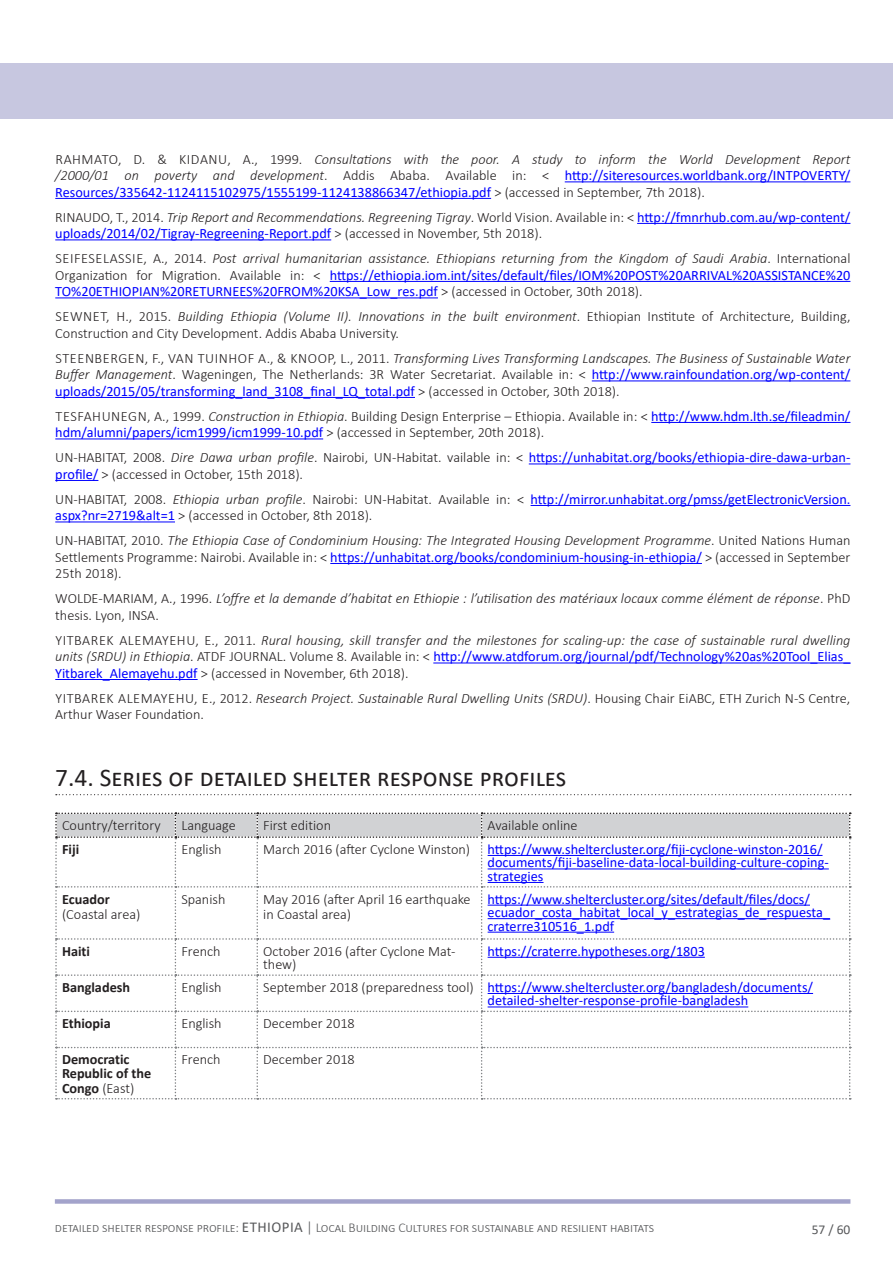
<style>
.page{position:relative;width:893px;height:1263px;background:#fff}
.page>*{position:absolute;margin:0;border:0;box-sizing:border-box;transform-origin:0 0}
.Sous_titre_2{font:25.5px "Calibri";color:#231f20}
.Footnotes{font:300 14.25px/16.5px "Calibri";color:#231f20}
.t1{font:14.25px/16.5px "Calibri";color:#00f}
.texte{font:italic 300 14.25px/16.5px "Calibri";color:#231f20}
.texte-2{font:300 14.25px/16.5px "Calibri";color:#231f20}
.Footnotes-2{font:700 14.25px/15px "Calibri";color:#231f20}
.texte-3{font:700 14.25px "Calibri";color:#231f20}
.t2{font:300 13.5px "Calibri";letter-spacing:-.01em;color:#57585a}
.t3{font:13.5px "Calibri";color:#57585a}
.s1{font-weight:300;color:#231f20}
.s2{font-weight:300;font-style:italic;color:#231f20}
.s3{font-style:italic}
.s4{font-weight:400;color:#00f}
.s5{font-style:normal}
.s6{font-weight:400;font-style:normal;color:#00f}
.s7{font-weight:300}
.s8{font-weight:400;font-size:15px}
.s9{font-size:15px}
</style>
<div class="page">
<div style="left:0;top:64px;width:893px;height:55px;background:#c7c7e0"></div>
<div style="left:55px;top:1199px;width:795px;height:5px;background:#a3a3cb"></div>
<hr style="left:565px;top:181px;width:285px;height:1px;background:#00f">
<hr style="left:55px;top:198px;width:436px;height:1px;background:#00f">
<hr style="left:637px;top:223px;width:213px;height:1px;background:#00f">
<hr style="left:55px;top:239px;width:276px;height:1px;background:#00f">
<hr style="left:330px;top:281px;width:520px;height:1px;background:#00f">
<hr style="left:55px;top:297px;width:383px;height:1px;background:#00f">
<hr style="left:592px;top:380px;width:258px;height:1px;background:#00f">
<hr style="left:55px;top:397px;width:360px;height:1px;background:#00f">
<hr style="left:651px;top:422px;width:199px;height:1px;background:#00f">
<hr style="left:55px;top:438px;width:268px;height:1px;background:#00f">
<hr style="left:529px;top:463px;width:321px;height:1px;background:#00f">
<hr style="left:55px;top:480px;width:43px;height:1px;background:#00f">
<hr style="left:531px;top:505px;width:319px;height:1px;background:#00f">
<hr style="left:55px;top:521px;width:120px;height:1px;background:#00f">
<hr style="left:330px;top:563px;width:372px;height:1px;background:#00f">
<hr style="left:433px;top:662px;width:417px;height:1px;background:#00f">
<hr style="left:55px;top:679px;width:143px;height:1px;background:#00f">
<svg style="left:55px;top:812px;width:796px;height:287px"></svg>
<hr style="left:488px;top:855px;width:334px;height:1px;background:#00f">
<hr style="left:488px;top:868px;width:341px;height:1px;background:#00f">
<hr style="left:488px;top:882px;width:55px;height:1px;background:#00f">
<hr style="left:488px;top:905px;width:322px;height:1px;background:#00f">
<hr style="left:488px;top:918px;width:342px;height:1px;background:#00f">
<hr style="left:488px;top:932px;width:126px;height:1px;background:#00f">
<hr style="left:488px;top:957px;width:217px;height:1px;background:#00f">
<hr style="left:488px;top:993px;width:325px;height:1px;background:#00f">
<hr style="left:488px;top:1006px;width:260px;height:1px;background:#00f">
<svg style="left:56px;top:794px;width:795px;height:1px"></svg>
<p class="t1" style="left:55px;top:150px;width:797px;text-align:justify"><span class="s1">RAHMATO, D. &amp; KIDANU, A., 1999.</span> <span class="s2">Consultations with the poor. A study to inform the World Development Report /2000/01 on poverty and development</span><span class="s1">. Addis Ababa. Available in: &lt;</span> http://siteresources.worldbank.org/INTPOVERTY/ Resources/335642-1124115102975/1555199-1124138866347/ethiopia.pdf <span class="s1">&gt; (accessed in September, 7th 2018).</span></p>
<p class="t1" style="left:55px;top:208px;width:797px"><span class="s1">RINAUDO, T., 2014.</span> <span class="s2">Trip Report and Recommendations. Regreening Tigray</span><span class="s1">. World Vision. Available in: &lt;</span> http://fmnrhub.com.au/wp-content/ uploads/2014/02/Tigray-Regreening-Report.pdf <span class="s1">&gt; (accessed in November, 5th 2018).</span></p>
<p class="t1" style="left:55px;top:250px;width:797px;text-align:justify"><span class="s1">SEIFESELASSIE, A., 2014.</span> <span class="s2">Post arrival humanitarian assistance. Ethiopians returning from the Kingdom of Saudi Arabia</span><span class="s1">. International Organization for Migration. Available in: &lt;</span> https://ethiopia.iom.int/sites/default/files/IOM%20POST%20ARRIVAL%20ASSISTANCE%20<br>TO%20ETHIOPIAN%20RETURNEES%20FROM%20KSA_Low_res.pdf <span class="s1">&gt; (accessed in October, 30th 2018).</span></p>
<p class="Footnotes" style="left:55px;top:308px;width:797px">SEWNET, H., 2015. <span class="s3">Building Ethiopia (Volume II). Innovations in the built environment</span>. Ethiopian Institute of Architecture, Building,<br>Construction and City Development. Addis Ababa University.</p>
<p class="Footnotes" style="left:55px;top:350px;width:797px;text-align:justify">STEENBERGEN, F., VAN TUINHOF A., &amp; KNOOP, L., 2011. <span class="s3">Transforming Lives Transforming Landscapes. The Business of Sustainable Water Buffer Management</span>. Wageningen, The Netherlands: 3R Water Secretariat. Available in: &lt; <span class="s4">http://www.rainfoundation.org/wp-content/ uploads/2015/05/transforming_land_3108_final_LQ_total.pdf</span> &gt; (accessed in October, 30th 2018).</p>
<p class="Footnotes" style="left:55px;top:408px;width:797px">TESFAHUNEGN, A., 1999. <span class="s3">Construction in Ethiopia</span>. Building Design Enterprise – Ethiopia. Available in: &lt; <span class="s4">http://www.hdm.lth.se/fileadmin/ hdm/alumni/papers/icm1999/icm1999-10.pdf</span> &gt; (accessed in September, 20th 2018).</p>
<p class="Footnotes" style="left:55px;top:449px;width:797px">UN-HABITAT, 2008. <span class="s3">Dire Dawa urban profile</span>. Nairobi, UN-Habitat. vailable in: &lt; <span class="s4">https://unhabitat.org/books/ethiopia-dire-dawa-urban&shy;profile/</span> &gt; (accessed in October, 15th 2018).</p>
<p class="Footnotes" style="left:55px;top:491px;width:797px">UN-HABITAT, 2008. <span class="s3">Ethiopia urban profile</span>. Nairobi: UN-Habitat. Available in: &lt; <span class="s4">http://mirror.unhabitat.org/pmss/getElectronicVersion. aspx?nr=2719&amp;alt=1</span> &gt; (accessed in October, 8th 2018).</p>
<p class="Footnotes" style="left:55px;top:532px;width:797px;text-align:justify">UN-HABITAT, 2010. <span class="s3">The Ethiopia Case of Condominium Housing: The Integrated Housing Development Programme</span>. United Nations Human Settlements Programme: Nairobi. Available in: &lt; <span class="s4">https://unhabitat.org/books/condominium-housing-in-ethiopia/</span> &gt; (accessed in September 25th 2018).</p>
<p class="texte" style="left:55px;top:590px;width:797px"><span class="s5">WOLDE-MARIAM, A., 1996.</span> L’offre et la demande d’habitat en Ethiopie : l’utilisation des matériaux locaux comme élément de réponse<span class="s5">. PhD thesis. Lyon, INSA.</span></p>
<p class="texte" style="left:55px;top:632px;width:797px;text-align:justify"><span class="s5">YITBAREK ALEMAYEHU, E., 2011.</span> Rural housing, skill transfer and the milestones for scaling-up: the case of sustainable rural dwelling units (SRDU) in Ethiopia<span class="s5">. ATDF JOURNAL. Volume 8. Available in: &lt;</span> <span class="s6">http://www.atdforum.org/journal/pdf/Technology%20as%20Tool_Elias_ Yitbarek_Alemayehu.pdf</span> <span class="s5">&gt; (accessed in November, 6th 2018).</span></p>
<p class="texte-2" style="left:55px;top:690px;width:797px">YITBAREK ALEMAYEHU, E., 2012. <span class="s3">Research Project. Sustainable Rural Dwelling Units (SRDU)</span>. Housing Chair EiABC, ETH Zurich N-S Centre,<br>Arthur Waser Foundation.</p>
<p class="Sous_titre_2" style="left:55px;top:759px;width:512px">7.4. Series of detailed shelter response profiles</p>
<p class="texte-2" style="left:62px;top:817px;width:100px">Country/territory</p>
<p class="Footnotes" style="left:181px;top:817px;width:56px">Language</p>
<p class="Footnotes" style="left:263px;top:817px;width:69px">First edition</p>
<p class="Footnotes" style="left:488px;top:817px;width:92px">Available online</p>
<p class="texte-3" style="left:62px;top:839px;width:19px">Fiji</p>
<p class="Footnotes" style="left:181px;top:841px;width:42px">English</p>
<p class="texte-2" style="left:263px;top:841px;width:208px">March 2016 (after Cyclone Winston)</p>
<p class="t1" style="left:488px;top:842px;width:343px;line-height:13.5px">https://www.sheltercluster.org/fiji-cyclone-winston-2016/ documents/fiji-baseline-data-local-building-culture-coping&shy;strategies</p>
<p class="Footnotes-2" style="left:62px;top:891px;width:49px">Ecuador</p>
<p class="Footnotes" style="left:62px;top:905px;width:80px">(Coastal area)</p>
<p class="Footnotes" style="left:181px;top:890px;width:46px">Spanish</p>
<p class="texte-2" style="left:263px;top:891px;width:209px;line-height:15px">May 2016 (after April 16 earthquake in Coastal area)</p>
<p class="t1" style="left:488px;top:892px;width:344px;line-height:13.5px">https://www.sheltercluster.org/sites/default/files/docs/ ecuador_costa_habitat_local_y_estrategias_de_respuesta_ craterre310516_1.pdf</p>
<p class="Footnotes-2" style="left:62px;top:943px;width:29px">Haiti</p>
<p class="Footnotes" style="left:181px;top:942px;width:41px">French</p>
<p class="Footnotes" style="left:263px;top:944px;width:194px;line-height:13.5px">October 2016 (after Cyclone Mat&shy;thew)</p>
<p class="t1" style="left:488px;top:942px;width:219px">https://craterre.hypotheses.org/1803</p>
<p class="Footnotes-2" style="left:62px;top:979px;width:70px">Bangladesh</p>
<p class="Footnotes" style="left:181px;top:979px;width:42px">English</p>
<p class="Footnotes" style="left:263px;top:979px;width:212px">September 2018 (preparedness tool)</p>
<p class="t1" style="left:488px;top:980px;width:327px;line-height:13.5px">https://www.sheltercluster.org/bangladesh/documents/ detailed-shelter-response-profile-bangladesh</p>
<p class="Footnotes-2" style="left:62px;top:1015px;width:50px">Ethiopia</p>
<p class="Footnotes" style="left:181px;top:1015px;width:42px">English</p>
<p class="Footnotes" style="left:263px;top:1015px;width:93px">December 2018</p>
<p class="Footnotes-2" style="left:62px;top:1052px;width:69px">Democratic</p>
<p class="Footnotes-2" style="left:62px;top:1065px;width:91px">Republic of the<br>Congo <span class="s7">(East)</span></p>
<p class="Footnotes" style="left:181px;top:1051px;width:41px">French</p>
<p class="Footnotes" style="left:263px;top:1051px;width:93px">December 2018</p>
<p class="t2" style="left:55px;top:1219px;width:601px">detailed shelter response profile: <span class="s8">ETHIOPIA</span> <span class="s9">|</span> Local Building Cultures for sustainable and resilient habitats</p>
<p class="t3" style="left:812px;top:1220px;width:40px">57 / 60</p>
</div>
